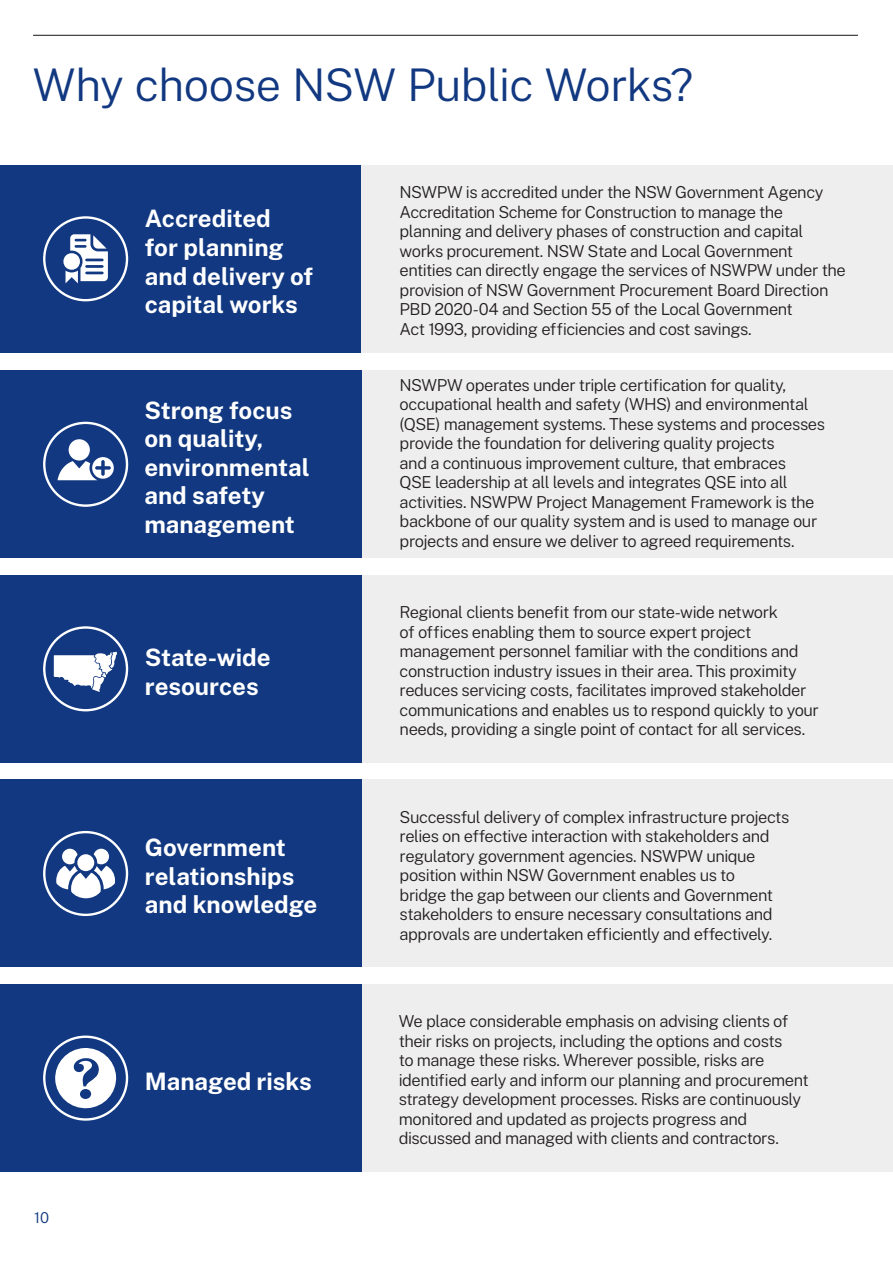
<style>
.page{position:relative;width:893px;height:1263px;background:#fff}
.page>*{position:absolute;margin:0;border:0;box-sizing:border-box;transform-origin:0 0}
.t1{font:300 45px "Public Sans";letter-spacing:-.015em;color:#113880}
.t2{font:700 24px/28.5px "Public Sans";color:#fff}
.t3{font:300 16.5px/19.5px "Public Sans";letter-spacing:-.03em;color:#231f20}
.t4{font:300 15px "Public Sans";color:#113880}
</style>
<div class="page">
<div style="left:0;top:165px;width:362px;height:188px;background:#113880"></div>
<div style="left:362px;top:165px;width:531px;height:188px;background:#eeeeef"></div>
<svg style="left:63px;top:234px;width:45px;height:49px"></svg>
<div style="left:43px;top:216px;width:85px;height:85px;border:2px solid #fff;border-radius:50%"></div>
<div style="left:362px;top:370px;width:531px;height:188px;background:#eeeeef"></div>
<div style="left:0;top:370px;width:362px;height:188px;background:#113880"></div>
<svg style="left:57px;top:439px;width:57px;height:41px"></svg>
<div style="left:43px;top:422px;width:85px;height:85px;border:2px solid #fff;border-radius:50%"></div>
<div style="left:362px;top:575px;width:531px;height:188px;background:#eeeeef"></div>
<div style="left:0;top:575px;width:362px;height:188px;background:#113880"></div>
<div style="left:43px;top:626px;width:85px;height:85px;border:2px solid #fff;border-radius:50%"></div>
<svg style="left:54px;top:652px;width:64px;height:40px"></svg>
<div style="left:362px;top:780px;width:531px;height:187px;background:#eeeeef"></div>
<div style="left:0;top:780px;width:362px;height:187px;background:#113880"></div>
<svg style="left:56px;top:849px;width:59px;height:49px"></svg>
<div style="left:43px;top:831px;width:85px;height:85px;border:2px solid #fff;border-radius:50%"></div>
<div style="left:362px;top:984px;width:531px;height:188px;background:#eeeeef"></div>
<div style="left:0;top:984px;width:362px;height:188px;background:#113880"></div>
<div style="left:43px;top:1035px;width:85px;height:86px;border:2px solid #fff;border-radius:50%"></div>
<svg style="left:54px;top:1047px;width:63px;height:62px"></svg>
<hr style="left:33px;top:35px;width:825px;height:1px;background:#231f20">
<h1 class="t1" style="left:33px;top:54px;width:662px">Why choose NSW Public Works?</h1>
<p class="t4" style="left:34px;top:1207px;width:17px">10</p>
<h2 class="t2" style="left:145px;top:203px;width:170px">Accredited<br>for planning and delivery of capital works</h2>
<h2 class="t2" style="left:144px;top:394px;width:167px">Strong focus on quality, environmental and safety management</h2>
<h2 class="t2" style="left:145px;top:641px;width:127px">State-wide resources</h2>
<h2 class="t2" style="left:145px;top:832px;width:174px">Government relationships and knowledge</h2>
<h2 class="t2" style="left:145px;top:1065px;width:168px">Managed risks</h2>
<p class="t3" style="left:400px;top:182px;width:448px">NSWPW is accredited under the NSW Government Agency Accreditation Scheme for Construction to manage the planning and delivery phases of construction and capital works procurement. NSW State and Local Government entities can directly engage the services of NSWPW under the provision of NSW Government Procurement Board Direction PBD 2020-04 and Section 55 of the Local Government<br>Act 1993, providing efficiencies and cost savings.</p>
<p class="t3" style="left:400px;top:374px;width:427px">NSWPW operates under triple certification for quality, occupational health and safety (WHS) and environmental (QSE) management systems. These systems and processes provide the foundation for delivering quality projects<br>and a continuous improvement culture, that embraces<br>QSE leadership at all levels and integrates QSE into all activities. NSWPW Project Management Framework is the backbone of our quality system and is used to manage our projects and ensure we deliver to agreed requirements.</p>
<p class="t3" style="left:400px;top:602px;width:421px">Regional clients benefit from our state-wide network<br>of offices enabling them to source expert project management personnel familiar with the conditions and construction industry issues in their area. This proximity reduces servicing costs, facilitates improved stakeholder communications and enables us to respond quickly to your needs, providing a single point of contact for all services.</p>
<p class="t3" style="left:400px;top:806px;width:391px">Successful delivery of complex infrastructure projects relies on effective interaction with stakeholders and regulatory government agencies. NSWPW unique position within NSW Government enables us to<br>bridge the gap between our clients and Government stakeholders to ensure necessary consultations and approvals are undertaken efficiently and effectively.</p>
<p class="t3" style="left:399px;top:1011px;width:411px">We place considerable emphasis on advising clients of their risks on projects, including the options and costs<br>to manage these risks. Wherever possible, risks are identified early and inform our planning and procurement strategy development processes. Risks are continuously monitored and updated as projects progress and discussed and managed with clients and contractors.</p>
</div>
